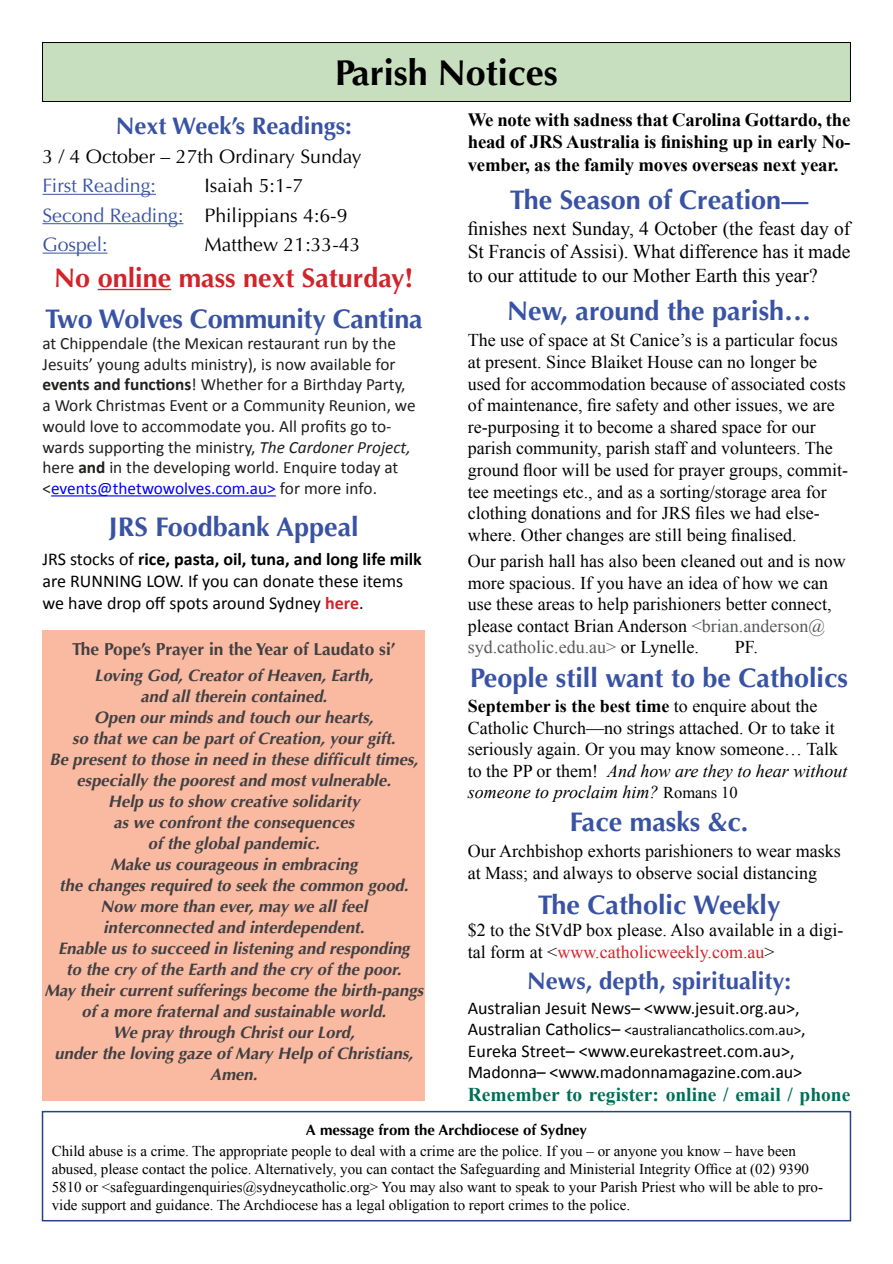
<style>
.page{position:relative;width:893px;height:1264px;background:#fff}
.page>*{position:absolute;margin:0;border:0;box-sizing:border-box;transform-origin:0 0}
.t1{font:700 36px "Optima";color:#000}
.t2{font:700 27px "Optima";color:#3953a4}
.t3{font:700 27px "Optima";color:#d2232a}
.t4{font:700 24px "Optima";color:#3953a4}
.t5{font:19.5px/23.4px "Times New Roman";color:#000;text-align:justify}
.t6{font:19.5px/29.4px "Optima";color:#000}
.t7{font:700 19.5px "Times New Roman";color:#006f57}
.t8{font:19.5px "Optima";color:#000}
.t9{font:19.5px "Optima";color:#3953a4}
.t10{font:700 18.75px/22.5px "Times New Roman";letter-spacing:-.01em;color:#000;text-align:justify}
.t11{font:18px/21.6px "Times New Roman";color:#000}
.t12{font:18px/21.6px "Calibri";color:#000}
.t13{font:700 17.4px "Optima";color:#414042}
.t14{font:17.25px/20.7px "Calibri";color:#201f1e}
.t15{font:italic 700 16.65px/21px "Optima";color:#414042;text-align:center}
.t16{font:15px/18px "Times New Roman";color:#000}
.t17{font:15px "Calibri";color:#000}
.t18{font:700 15px "Optima";color:#000}
.s1{color:#3953a4}
.s2{font-weight:700}
.s3{font-style:italic}
.s4{color:#00f}
.s5{font-weight:700;color:#d2232a}
.s6{color:#58595b}
.s7{font-size:16.5px}
.s8{color:#d2232a}
.s9{font-size:18px}
</style>
<div class="page">
<div style="left:42px;top:1111px;width:809px;height:110px;border:2px solid #25408f"></div>
<div style="left:43px;top:43px;width:807px;height:58px;background:#c7dfbf"></div>
<div style="left:42px;top:42px;width:809px;height:60px;border:1px solid #000"></div>
<div style="left:43px;top:631px;width:382px;height:470px;background:#fabaa2"></div>
<hr style="left:43px;top:194px;width:113px;height:1px;background:#3953a4">
<hr style="left:43px;top:223px;width:140px;height:1px;background:#3953a4">
<hr style="left:43px;top:253px;width:65px;height:1px;background:#3953a4">
<hr style="left:98px;top:289px;width:73px;height:1px;background:#d2232a">
<hr style="left:51px;top:495px;width:225px;height:1px;background:#00f">
<h1 class="t1" style="left:335px;top:52px;width:224px">Parish Notices</h1>
<h3 class="t4" style="left:116px;top:111px;width:238px">Next Week’s Readings:</h3>
<p class="t8" style="left:43px;top:145px;width:321px">3 / 4 October – 27th Ordinary Sunday</p>
<p class="t9" style="left:43px;top:174px;width:115px">First Reading:</p>
<p class="t6" style="left:43px;top:171px;width:307px;text-indent:162px">Isaiah 5:1-7<br><span class="s1">Second Reading:</span> Philippians 4:6-9<br><span class="s1">Gospel:</span></p>
<p class="t6" style="left:205px;top:230px;width:158px">Matthew 21:33-43</p>
<h2 class="t3" style="left:54px;top:262px;width:361px">No online mass next Saturday!</h2>
<h2 class="t2" style="left:45px;top:303px;width:379px">Two Wolves Community Cantina</h2>
<p class="t14" style="left:43px;top:332px;width:375px">at Chippendale (the Mexican restaurant run by the Jesuits’ young adults ministry), is now available for <span class="s2">events and functions</span>! Whether for a Birthday Party, a Work Christmas Event or a Community Reunion, we would love to accommodate you. All profits go to&shy;wards supporting the ministry, <span class="s3">The Cardoner Project, </span>here <span class="s2">and</span> in the developing world. Enquire today at &lt;<span class="s4">events@thetwowolves.com.au&gt;</span> for more info.</p>
<h2 class="t2" style="left:109px;top:511px;width:251px">JRS Foodbank Appeal</h2>
<p class="t12" style="left:43px;top:548px;width:381px">JRS stocks of <span class="s2">rice, pasta, oil, tuna, and long life milk </span>are RUNNING LOW. If you can donate these items we have drop off spots around Sydney <span class="s5">here</span>.</p>
<p class="t13" style="left:72px;top:639px;width:325px">The Pope’s Prayer in the Year of Laudato si’</p>
<p class="t15" style="left:44px;top:665px;width:380px">Loving God, Creator of Heaven, Earth,<br>and all therein contained.<br>Open our minds and touch our hearts,<br>so that we can be part of Creation, your gift.<br>Be present to those in need in these difficult times, especially the poorest and most vulnerable.<br>Help us to show creative solidarity<br>as we confront the consequences<br>of the global pandemic.<br>Make us courageous in embracing<br>the changes required to seek the common good.<br>Now more than ever, may we all feel interconnected and interdependent.<br>Enable us to succeed in listening and responding<br>to the cry of the Earth and the cry of the poor.<br>May their current sufferings become the birth-pangs of a more fraternal and sustainable world.<br>We pray through Christ our Lord,<br>under the loving gaze of Mary Help of Christians, Amen.</p>
<p class="t10" style="left:468px;top:108px;width:384px">We note with sadness that Carolina Gottardo, the head of JRS Australia is finishing up in early No&shy;vember, as the family moves overseas next year.</p>
<h2 class="t2" style="left:510px;top:184px;width:300px">The Season of Creation—</h2>
<p class="t5" style="left:468px;top:216px;width:384px">finishes next Sunday, 4 October (the feast day of St Francis of Assisi). What difference has it made to our attitude to our Mother Earth this year?</p>
<h2 class="t2" style="left:507px;top:295px;width:306px">New, around the parish…</h2>
<p class="t11" style="left:468px;top:329px;width:382px">The use of space at St Canice’s is a particular focus at present. Since Blaiket House can no longer be used for accommodation because of associated costs of maintenance, fire safety and other issues, we are re-purposing it to become a shared space for our parish community, parish staff and volunteers. The ground floor will be used for prayer groups, commit&shy;tee meetings etc., and as a sorting/storage area for clothing donations and for JRS files we had else&shy;where. Other changes are still being finalised.</p>
<p class="t11" style="left:468px;top:550px;width:379px">Our parish hall has also been cleaned out and is now more spacious. If you have an idea of how we can use these areas to help parishioners better connect, please contact Brian Anderson <span class="s6">&lt;brian.anderson@ syd.catholic.edu.au&gt;</span> or Lynelle.</p>
<p class="t11" style="left:735px;top:636px;width:25px">PF.</p>
<h2 class="t2" style="left:470px;top:662px;width:379px">People still want to be Catholics</h2>
<p class="t11" style="left:468px;top:695px;width:381px"><span class="s2">September is the best time</span> to enquire about the Catholic Church—no strings attached. Or to take it seriously again. Or you may know someone… Talk to the PP or them! <span class="s3">And how are they to hear without someone to proclaim him?</span> <span class="s7">Romans 10</span></p>
<h2 class="t2" style="left:570px;top:806px;width:180px">Face masks &amp;c.</h2>
<p class="t11" style="left:468px;top:840px;width:374px">Our Archbishop exhorts parishioners to wear masks at Mass; and always to observe social distancing</p>
<h2 class="t2" style="left:538px;top:889px;width:244px">The Catholic Weekly</h2>
<p class="t11" style="left:468px;top:919px;width:377px">$2 to the StVdP box please. Also available in a digi&shy;tal form at &lt;<span class="s8">www.catholicweekly.com.au</span>&gt;</p>
<h3 class="t4" style="left:527px;top:967px;width:266px">News, depth, spirituality:</h3>
<p class="t12" style="left:468px;top:996px;width:334px">Australian Jesuit News– &lt;www.jesuit.org.au&gt;,</p>
<p class="t17" style="left:468px;top:1021px;width:339px"><span class="s9">Australian Catholics–</span> &lt;australiancatholics.com.au&gt;<span class="s9">,</span></p>
<p class="t12" style="left:468px;top:1039px;width:336px">Eureka Street– &lt;www.eurekastreet.com.au&gt;,<br>Madonna– &lt;www.madonnamagazine.com.au&gt;</p>
<p class="t7" style="left:468px;top:1080px;width:384px">Remember to register: online / email / phone</p>
<p class="t18" style="left:306px;top:1121px;width:283px">A message from the Archdiocese of Sydney</p>
<p class="t16" style="left:52px;top:1141px;width:773px">Child abuse is a crime. The appropriate people to deal with a crime are the police. If you – or anyone you know – have been abused, please contact the police. Alternatively, you can contact the Safeguarding and Ministerial Integrity Office at (02) 9390<br>5810 or &lt;safeguardingenquiries@sydneycatholic.org&gt; You may also want to speak to your Parish Priest who will be able to pro&shy;vide support and guidance. The Archdiocese has a legal obligation to report crimes to the police.</p>
</div>
